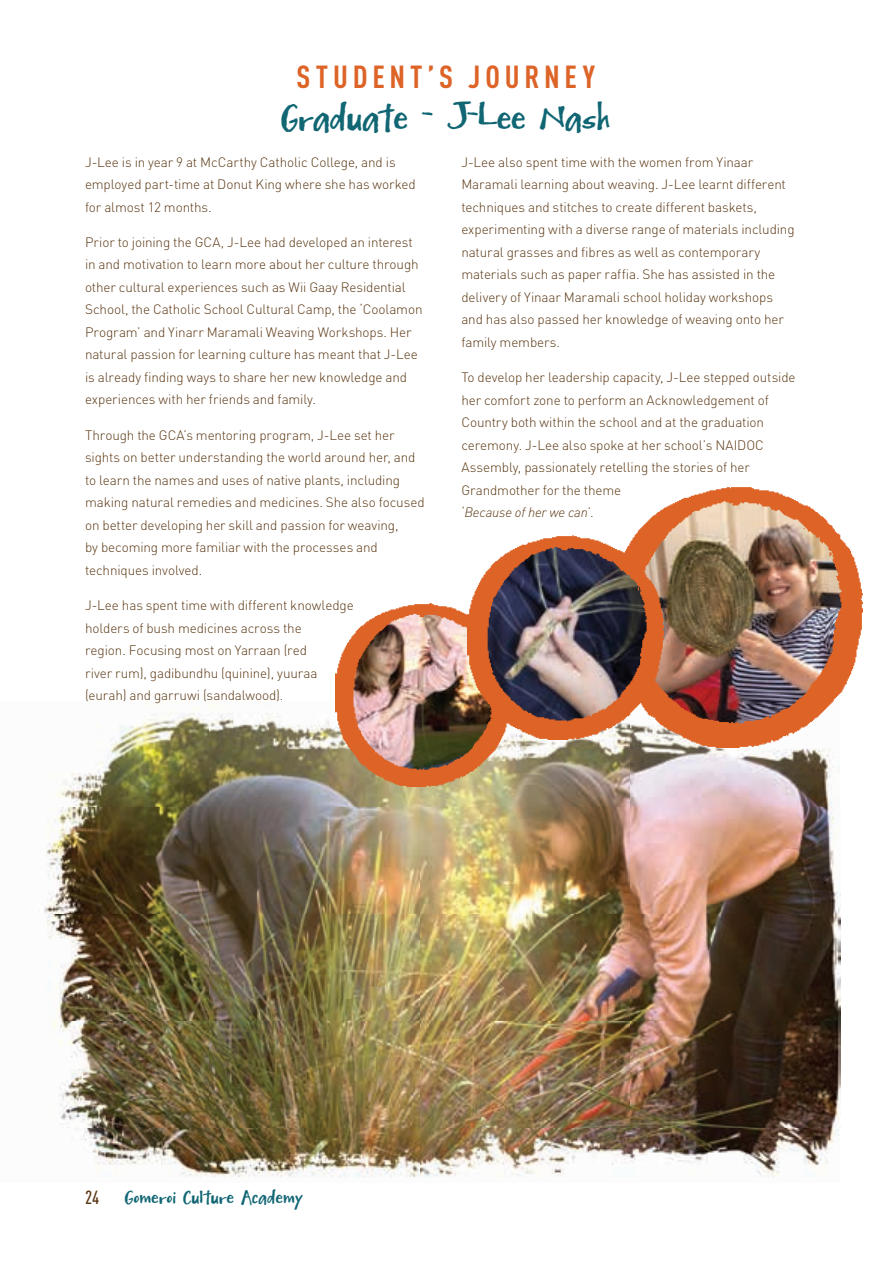
<style>
.page{position:relative;width:893px;height:1263px;background:#fff}
.page>*{position:absolute;margin:0;border:0;box-sizing:border-box;transform-origin:0 0}
.t1{font:36px "Mightyto Save";letter-spacing:-.035em;color:#116673}
.t2{font:700 condensed 31.5px "DIN Pro";letter-spacing:.155em;color:#dd6327}
.t3{font:500 condensed 18.75px "DIN Pro";color:#5a3713}
.t4{font:18px "Mightyto Save";letter-spacing:-.025em;color:#116673}
.t5{font:300 13.5px/22.5px "DIN Pro";letter-spacing:-.01em;color:#5a3713}
.s1{font-style:italic}
</style>
<div class="page">
<img style="left:44px;top:701px;width:797px;height:477px">
<img style="left:612px;top:487px;width:250px;height:261px">
<img style="left:336px;top:604px;width:175px;height:183px">
<img style="left:468px;top:536px;width:195px;height:204px">
<h2 class="t2" style="left:297px;top:58px;width:300px">STUDENT’S JOURNEY</h2>
<h1 class="t1" style="left:281px;top:99px;width:332px">Graduate - J-Lee Nash</h1>
<p class="t5" style="left:85px;top:150px;width:332px">J-Lee is in year 9 at McCarthy Catholic College, and is employed part-time at Donut King where she has worked for almost 12 months.</p>
<p class="t5" style="left:85px;top:230px;width:339px">Prior to joining the GCA, J-Lee had developed an interest in and motivation to learn more about her culture through other cultural experiences such as Wii Gaay Residential School, the Catholic School Cultural Camp, the ‘Coolamon Program’ and Yinarr Maramali Weaving Workshops. Her natural passion for learning culture has meant that J-Lee is already finding ways to share her new knowledge and experiences with her friends and family.</p>
<p class="t5" style="left:85px;top:423px;width:341px">Through the GCA’s mentoring program, J-Lee set her sights on better understanding the world around her, and to learn the names and uses of native plants, including making natural remedies and medicines. She also focused on better developing her skill and passion for weaving,<br>by becoming more familiar with the processes and techniques involved.</p>
<p class="t5" style="left:85px;top:593px;width:270px">J-Lee has spent time with different knowledge holders of bush medicines across the<br>region. Focusing most on Yarraan (red<br>river rum), gadibundhu (quinine), yuuraa (eurah) and garruwi (sandalwood).</p>
<p class="t5" style="left:461px;top:150px;width:335px">J-Lee also spent time with the women from Yinaar Maramali learning about weaving. J-Lee learnt different techniques and stitches to create different baskets, experimenting with a diverse range of materials including natural grasses and fibres as well as contemporary materials such as paper raffia. She has assisted in the delivery of Yinaar Maramali school holiday workshops and has also passed her knowledge of weaving onto her family members.</p>
<p class="t5" style="left:461px;top:365px;width:336px">To develop her leadership capacity, J-Lee stepped outside her comfort zone to perform an Acknowledgement of Country both within the school and at the graduation ceremony. J-Lee also spoke at her school’s NAIDOC Assembly, passionately retelling the stories of her Grandmother for the theme<br>‘<span class="s1">Because of her we can</span>’.</p>
<h3 class="t3" style="left:85px;top:1186px;width:16px">24</h3>
<h3 class="t4" style="left:124px;top:1188px;width:181px">Gomeroi Culture Academy</h3>
</div>
